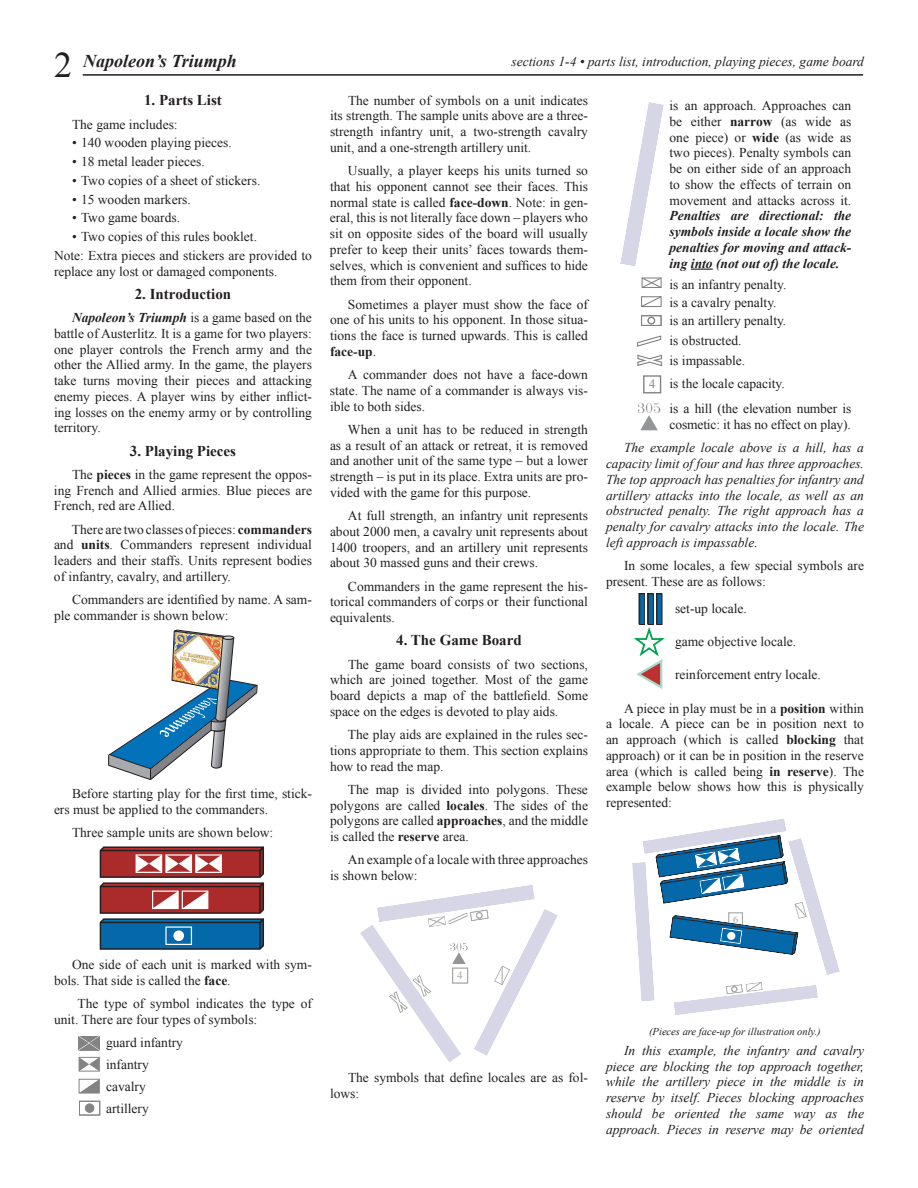
<style>
.page{position:relative;width:918px;height:1188px;background:#fff}
.page>*{position:absolute;margin:0;border:0;box-sizing:border-box;transform-origin:0 0}
.t1{font:italic 700 18px "Times New Roman";color:#231f20}
.t2{font:700 15px "Times New Roman";color:#231f20}
.t3{font:13.5px/15.8px "Times New Roman";color:#231f20;text-align:justify}
.t4{font:italic 13.5px/15.8px "Times New Roman";color:#231f20;text-align:justify}
.t5{font:italic 700 13.5px/15.8px "Times New Roman";color:#231f20;text-align:justify}
.t6{font:11.25px "Times";color:#a8a7a7}
.t7{font:italic 10.5px "Times New Roman";color:#231f20}
.t8{font:9.9px "Times";color:#a8a7a7;scale:1.04 1}
.s1{font-weight:400;font-style:normal;font-size:36px}
.s2{font-weight:700;font-style:italic}
.s3{font-weight:700}
.s4{font-family:"Times";font-size:12.6px;color:#848384}
</style>
<div class="page">
<hr style="left:83px;top:74px;width:780px;height:2px;background:#231f20">
<svg style="left:108px;top:629px;width:150px;height:151px"></svg>
<svg style="left:100px;top:846px;width:164px;height:104px"></svg>
<div style="left:165px;top:926px;width:27px;height:19px;border:1px solid #fff"></div>
<div style="left:173px;top:930px;width:11px;height:11px;background:#fff;border-radius:50%"></div>
<svg style="left:79px;top:1036px;width:21px;height:15px"></svg>
<div style="left:79px;top:1057px;width:21px;height:15px;border:1px solid #848384"></div>
<svg style="left:79px;top:1057px;width:20px;height:14px"></svg>
<div style="left:79px;top:1079px;width:21px;height:15px;border:1px solid #848384"></div>
<svg style="left:79px;top:1079px;width:20px;height:14px"></svg>
<div style="left:79px;top:1101px;width:21px;height:15px;border:1px solid #848384"></div>
<div style="left:85px;top:1104px;width:9px;height:8px;background:#848384;border-radius:50%"></div>
<div style="left:79px;top:1101px;width:21px;height:14px;border:1px solid #848384"></div>
<div style="left:85px;top:1103px;width:9px;height:10px;border:1px solid #848384;border-radius:50%"></div>
<svg style="left:360px;top:885px;width:198px;height:177px"></svg>
<svg style="left:620px;top:102px;width:44px;height:164px"></svg>
<svg style="left:691px;top:269px;width:22px;height:1px"></svg>
<svg style="left:642px;top:277px;width:20px;height:11px"></svg>
<svg style="left:641px;top:296px;width:21px;height:11px"></svg>
<div style="left:641px;top:315px;width:21px;height:11px;border:1px solid #848384"></div>
<div style="left:648px;top:317px;width:7px;height:7px;border:1px solid #848384;border-radius:50%"></div>
<svg style="left:637px;top:335px;width:24px;height:11px"></svg>
<svg style="left:637px;top:355px;width:25px;height:11px"></svg>
<div style="left:643px;top:375px;width:18px;height:18px;border:1px solid #848384"></div>
<svg style="left:638px;top:403px;width:22px;height:27px"></svg>
<svg style="left:635px;top:593px;width:29px;height:96px"></svg>
<svg style="left:632px;top:819px;width:208px;height:196px"></svg>
<div style="left:727px;top:932px;width:9px;height:8px;background:#fff;border-radius:50%"></div>
<h1 class="t1" style="left:54px;top:51px;width:184px"><span class="s1">2</span> Napoleon’s Triumph</h1>
<p class="t2" style="left:144px;top:92px;width:79px">1. Parts List</p>
<p class="t3" style="left:72px;top:116px;width:107px">The game includes:</p>
<p class="t3" style="left:72px;top:135px;width:161px">• 140 wooden playing pieces.</p>
<p class="t3" style="left:72px;top:153px;width:134px">• 18 metal leader pieces.</p>
<p class="t3" style="left:72px;top:172px;width:190px">• Two copies of a sheet of stickers.</p>
<p class="t3" style="left:72px;top:191px;width:120px">• 15 wooden markers.</p>
<p class="t3" style="left:72px;top:210px;width:110px">• Two game boards.</p>
<p class="t3" style="left:54px;top:227px;width:259px;line-height:18.8px;text-indent:18px">• Two copies of this rules booklet.<br>Note: Extra pieces and stickers are provided to</p>
<p class="t3" style="left:54px;top:263px;width:225px">replace any lost or damaged components.</p>
<p class="t2" style="left:135px;top:285px;width:98px">2. Introduction</p>
<p class="t3" style="left:54px;top:310px;width:260px;text-indent:18px"><span class="s2">Napoleon’s Triumph</span> is a game based on the battle of Austerlitz. It is a game for two players: one player controls the French army and the other the Allied army. In the game, the players take turns moving their pieces and attacking enemy pieces. A player wins by either inflict&shy;ing losses on the enemy army or by controlling territory.</p>
<p class="t2" style="left:130px;top:442px;width:108px">3. Playing Pieces</p>
<p class="t3" style="left:54px;top:466px;width:259px;text-indent:18px">The <span class="s3">pieces</span> in the game represent the oppos&shy;ing French and Allied armies. Blue pieces are French, red are Allied.</p>
<p class="t3" style="left:54px;top:521px;width:260px;text-indent:18px">There are two classes of pieces: <span class="s3">commanders </span>and <span class="s3">units</span>. Commanders represent individual leaders and their staffs. Units represent bodies of infantry, cavalry, and artillery.</p>
<p class="t3" style="left:54px;top:592px;width:259px;text-indent:18px">Commanders are identified by name. A sam&shy;ple commander is shown below:</p>
<p class="t3" style="left:54px;top:786px;width:260px;text-indent:18px">Before starting play for the first time, stick&shy;ers must be applied to the commanders.</p>
<p class="t3" style="left:72px;top:825px;width:203px">Three sample units are shown below:</p>
<p class="t3" style="left:54px;top:957px;width:259px;text-indent:18px">One side of each unit is marked with sym&shy;bols. That side is called the <span class="s3">face</span>.</p>
<p class="t3" style="left:54px;top:996px;width:259px;text-indent:24px">The type of symbol indicates the type of unit. There are four types of symbols:</p>
<p class="t3" style="left:106px;top:1031px;width:78px;line-height:21.9px;text-align:left">guard infantry infantry cavalry artillery</p>
<p class="t4" style="left:512px;top:53px;width:354px">sections 1-4 • parts list, introduction, playing pieces, game board</p>
<p class="t3" style="left:330px;top:92px;width:260px;text-indent:18px">The number of symbols on a unit indicates its strength. The sample units above are a three&shy;strength infantry unit, a two-strength cavalry unit, and a one-strength artillery unit.</p>
<p class="t3" style="left:330px;top:162px;width:260px;text-indent:18px">Usually, a player keeps his units turned so that his opponent cannot see their faces. This normal state is called <span class="s3">face-down</span>. Note: in gen&shy;eral, this is not literally face down – players who sit on opposite sides of the board will usually prefer to keep their units’ faces towards them&shy;selves, which is convenient and suffices to hide them from their opponent.</p>
<p class="t3" style="left:330px;top:296px;width:260px;text-indent:18px">Sometimes a player must show the face of one of his units to his opponent. In those situa&shy;tions the face is turned upwards. This is called <span class="s3">face-up</span>.</p>
<p class="t3" style="left:330px;top:366px;width:260px;text-indent:18px">A commander does not have a face-down state. The name of a commander is always vis&shy;ible to both sides.</p>
<p class="t3" style="left:330px;top:421px;width:259px;text-indent:18px">When a unit has to be reduced in strength as a result of an attack or retreat, it is removed and another unit of the same type – but a lower strength – is put in its place. Extra units are pro&shy;vided with the game for this purpose.</p>
<p class="t3" style="left:330px;top:507px;width:260px;text-indent:18px">At full strength, an infantry unit represents about 2000 men, a cavalry unit represents about 1400 troopers, and an artillery unit represents about 30 massed guns and their crews.</p>
<p class="t3" style="left:330px;top:578px;width:259px;text-indent:18px">Commanders in the game represent the his&shy;torical commanders of corps or their functional equivalents.</p>
<p class="t2" style="left:396px;top:632px;width:127px">4. The Game Board</p>
<p class="t3" style="left:330px;top:656px;width:260px;text-indent:18px">The game board consists of two sections, which are joined together. Most of the game board depicts a map of the battlefield. Some space on the edges is devoted to play aids.</p>
<p class="t3" style="left:330px;top:726px;width:260px;text-indent:18px">The play aids are explained in the rules sec&shy;tions appropriate to them. This section explains how to read the map.</p>
<p class="t3" style="left:330px;top:781px;width:260px;text-indent:18px">The map is divided into polygons. These polygons are called <span class="s3">locales</span>. The sides of the polygons are called <span class="s3">approaches</span>, and the middle is called the <span class="s3">reserve</span> area.</p>
<p class="t3" style="left:330px;top:852px;width:260px;text-indent:18px">An example of a locale with three approaches is shown below:</p>
<p class="t3" style="left:670px;top:98px;width:183px">is an approach. Approaches can be either <span class="s3">narrow</span> (as wide as one piece) or <span class="s3">wide</span> (as wide as two pieces). Penalty symbols can be on either side of an approach to show the effects of terrain on movement and attacks across it.</p>
<p class="t5" style="left:670px;top:208px;width:183px">Penalties are directional: the symbols inside a locale show the penalties for moving and attack&shy;ing into (not out of) the locale.</p>
<p class="t3" style="left:670px;top:274px;width:118px;line-height:19px;text-align:left">is an infantry penalty. is a cavalry penalty. is an artillery penalty. is obstructed.<br>is impassable.</p>
<p class="t3" style="left:670px;top:370px;width:183px;line-height:25.3px;text-indent:-21px"><span class="s4">4</span> is the locale capacity.<br>is a hill (the elevation number is</p>
<p class="t3" style="left:670px;top:416px;width:183px">cosmetic: it has no effect on play).</p>
<p class="t4" style="left:606px;top:440px;width:260px;text-indent:18px">The example locale above is a hill, has a capacity limit of four and has three approaches.<br>The top approach has penalties for infantry and artillery attacks into the locale, as well as an obstructed penalty. The right approach has a penalty for cavalry attacks into the locale. The left approach is impassable.</p>
<p class="t3" style="left:606px;top:557px;width:260px;text-indent:18px">In some locales, a few special symbols are present. These are as follows:</p>
<p class="t3" style="left:675px;top:600px;width:73px">set-up locale.</p>
<p class="t3" style="left:675px;top:634px;width:123px">game objective locale.</p>
<p class="t3" style="left:675px;top:666px;width:147px">reinforcement entry locale.</p>
<p class="t3" style="left:606px;top:700px;width:260px;text-indent:18px">A piece in play must be in a <span class="s3">position</span> within a locale. A piece can be in position next to an approach (which is called <span class="s3">blocking</span> that approach) or it can be in position in the reserve area (which is called being <span class="s3">in reserve</span>). The example below shows how this is physically represented:</p>
<p class="t8" style="left:733px;top:910px;width:6px">6</p>
<p class="t6" style="left:457px;top:965px;width:7px">4</p>
<p class="t3" style="left:330px;top:1069px;width:259px;text-indent:18px">The symbols that define locales are as fol&shy;lows:</p>
<p class="t7" style="left:649px;top:1025px;width:173px">(Pieces are face-up for illustration only.)</p>
<p class="t4" style="left:606px;top:1042px;width:260px;text-indent:18px">In this example, the infantry and cavalry piece are blocking the top approach together, while the artillery piece in the middle is in reserve by itself. Pieces blocking approaches should be oriented the same way as the approach. Pieces in reserve may be oriented</p>
</div>
